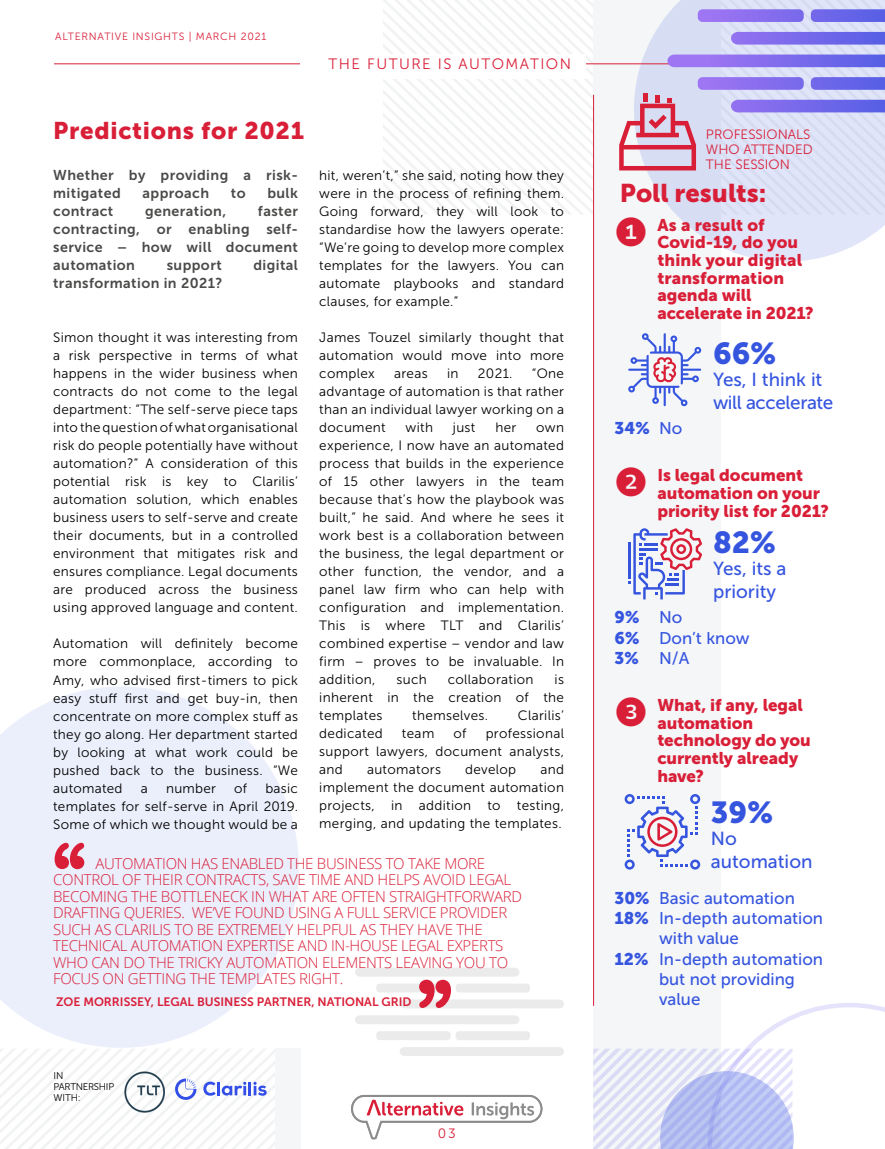
<style>
.page{position:relative;width:885px;height:1149px;background:#fff}
.page>*{position:absolute;margin:0;border:0;box-sizing:border-box;transform-origin:0 0}
.t1{font:30.15px "Museo Sans 900";color:#3655df}
.t2{font:25.5px "Museo Sans 900";color:#d91f38}
.t3{font:24px "Museo Sans 900";letter-spacing:.03em;color:#d91f38}
.t4{font:18.9px/22.6px "Museo Sans 500";color:#3655df}
.t5{font:18.9px/22.6px "Museo Sans 500";letter-spacing:-.02em;color:#3655df}
.t6{font:16.8px/17.7px "Museo Sans 900";color:#d91f38}
.t7{font:16.8px/20.2px "Museo Sans 500";color:#3655df}
.t8{font:16.8px "Museo Sans 900";color:#3655df}
.t9{font:300 15px/16.5px "Open Sans";letter-spacing:-.02em;color:#d91f38}
.t10{font:15px "Museo Sans 300";letter-spacing:.1em;color:#d91f38}
.t11{font:14.25px/18px "Museo Sans 700";letter-spacing:.03em;color:#4a4a49}
.t12{font:13.5px/18px "Museo Sans 300";letter-spacing:.025em;color:#000;text-align:justify}
.t13{font:13.5px/15px "Museo Sans 300";color:#d91f38}
.t14{font:12.15px "Museo Sans 700";color:#d91f38}
.t15{font:10.5px "Museo Sans 300";letter-spacing:.07em;color:#d91f38}
.t16{font:9.75px/11.2px "Museo Sans 300";letter-spacing:-.03em;color:#000}
.s1{font-family:"Museo Sans 500"}
.s2{font-family:"Museo Sans 900"}
</style>
<div class="page">
<svg style="left:383px;top:0;width:210px;height:131px"></svg>
<div style="left:593px;top:0;width:128px;height:1148px;background:#f4f6f8"></div>
<svg style="left:0;top:686px;width:299px;height:361px;fill:#ebeefb"></svg>
<svg style="left:719px;top:246px;width:134px;height:15px;fill:#e1e5fa"></svg>
<svg style="left:351px;top:1094px;width:192px;height:45px"></svg>
<hr style="left:54px;top:63px;width:776px;height:1px;background:#d91f38">
<div style="left:301px;top:54px;width:285px;height:25px;background:#fff"></div>
<div style="left:275px;top:1048px;width:25px;height:100px;background:#f4f6f8"></div>
<svg style="left:593px;top:1002px;width:291px;height:146px"></svg>
<div style="left:376px;top:1030px;width:74px;height:9px;background:#ebebeb;border-radius:3px"></div>
<div style="left:455px;top:1030px;width:75px;height:9px;background:#ebebeb;border-radius:3px"></div>
<svg style="left:400px;top:1047px;width:164px;height:8px"></svg>
<svg style="left:355px;top:1015px;width:164px;height:8px"></svg>
<svg style="left:628px;top:333px;width:73px;height:73px"></svg>
<svg style="left:628px;top:528px;width:74px;height:71px"></svg>
<svg style="left:624px;top:794px;width:76px;height:75px"></svg>
<svg style="left:355px;top:968px;width:209px;height:40px"></svg>
<svg style="left:55px;top:842px;width:29px;height:26px"></svg>
<svg style="left:0;top:1049px;width:275px;height:99px"></svg>
<hr style="left:593px;top:95px;width:1px;height:910px;background:#d91f38">
<svg style="left:616px;top:0;width:268px;height:246px;background:#cecaee"></svg>
<p class="t15" style="left:55px;top:31px;width:212px">ALTERNATIVE INSIGHTS | MARCH 2021</p>
<p class="t10" style="left:328px;top:56px;width:244px">THE FUTURE IS AUTOMATION</p>
<h3 class="t3" style="left:53px;top:117px;width:252px">Predictions for 2021</h3>
<p class="t11" style="left:53px;top:166px;width:246px">Whether by providing a risk&shy;mitigated</p>
<p class="t11" style="left:142px;top:184px;width:68px">approach</p>
<p class="t11" style="left:231px;top:184px;width:16px">to</p>
<p class="t11" style="left:267px;top:184px;width:32px">bulk</p>
<p class="t11" style="left:53px;top:202px;width:246px;text-align:justify;text-indent:205px">faster contracting, or enabling self&shy;service – how will document automation</p>
<p class="t11" style="left:53px;top:202px;width:62px">contract</p>
<p class="t11" style="left:145px;top:202px;width:83px">generation,</p>
<p class="t11" style="left:167px;top:256px;width:56px">support</p>
<p class="t11" style="left:253px;top:256px;width:46px">digital</p>
<p class="t11" style="left:53px;top:274px;width:171px">transformation in 2021?</p>
<p class="t12" style="left:53px;top:328px;width:246px">Simon thought it was interesting from a risk perspective in terms of what happens in the wider business when contracts do not come to the legal department: “The self-serve piece taps into the question of what organisational risk do people potentially have without automation?” A consideration of this potential risk is key to Clarilis’ automation solution, which enables business users to self-serve and create their documents, but in a controlled environment that mitigates risk and ensures compliance. Legal documents are produced across the business using approved language and content.</p>
<p class="t12" style="left:53px;top:634px;width:246px">Automation will definitely become more commonplace, according to Amy, who advised first-timers to pick easy stuff first and get buy-in, then concentrate on more complex stuff as they go along. Her department started by looking at what work could be pushed back to the business. “We automated</p>
<p class="t12" style="left:141px;top:778px;width:9px">a</p>
<p class="t12" style="left:166px;top:778px;width:51px">number</p>
<p class="t12" style="left:234px;top:778px;width:14px">of</p>
<p class="t12" style="left:53px;top:778px;width:246px;text-indent:212px">basic templates for self-serve in April 2019.<br>Some of which we thought would be a</p>
<p class="t12" style="left:319px;top:166px;width:246px">hit, weren’t,” she said, noting how they were in the process of refining them.<br>Going forward, they will look to standardise how the lawyers operate: “We’re going to develop more complex templates for the lawyers. You can automate playbooks and standard clauses, for example.”</p>
<p class="t12" style="left:319px;top:328px;width:246px">James Touzel similarly thought that automation would move into more complex</p>
<p class="t12" style="left:319px;top:364px;width:246px;text-indent:213px">“One advantage of automation is that rather than an individual lawyer working on a document</p>
<p class="t12" style="left:394px;top:364px;width:35px">areas</p>
<p class="t12" style="left:447px;top:364px;width:13px">in</p>
<p class="t12" style="left:478px;top:364px;width:36px">2021.</p>
<p class="t12" style="left:405px;top:418px;width:29px">with</p>
<p class="t12" style="left:453px;top:418px;width:24px">just</p>
<p class="t12" style="left:495px;top:418px;width:22px">her</p>
<p class="t12" style="left:319px;top:418px;width:246px;text-indent:217px">own experience, I now have an automated process that builds in the experience of 15 other lawyers in the team because that’s how the playbook was built,” he said. And where he sees it work best is a collaboration between the business, the legal department or other function, the vendor, and a panel law firm who can help with configuration and implementation.<br>This is where TLT and Clarilis’ combined expertise – vendor and law firm – proves to be invaluable. In addition,</p>
<p class="t12" style="left:319px;top:670px;width:246px;text-indent:235px">is inherent in the creation of the templates</p>
<p class="t12" style="left:396px;top:670px;width:32px">such</p>
<p class="t12" style="left:447px;top:670px;width:87px">collaboration</p>
<p class="t12" style="left:412px;top:706px;width:77px">themselves.</p>
<p class="t12" style="left:518px;top:706px;width:48px">Clarilis’</p>
<p class="t12" style="left:319px;top:724px;width:246px;text-indent:166px">professional support lawyers, document analysts, and</p>
<p class="t12" style="left:319px;top:724px;width:65px">dedicated</p>
<p class="t12" style="left:402px;top:724px;width:34px">team</p>
<p class="t12" style="left:453px;top:724px;width:15px">of</p>
<p class="t12" style="left:319px;top:760px;width:246px;text-indent:221px">and implement the document automation projects, in addition to testing, merging, and updating the templates.</p>
<p class="t12" style="left:367px;top:760px;width:75px">automators</p>
<p class="t12" style="left:465px;top:760px;width:53px">develop</p>
<p class="t9" style="left:53px;top:854px;width:470px;text-indent:42px">AUTOMATION HAS ENABLED THE BUSINESS TO TAKE MORE CONTROL OF THEIR CONTRACTS, SAVE TIME AND HELPS AVOID LEGAL BECOMING THE BOTTLENECK IN WHAT ARE OFTEN STRAIGHTFORWARD DRAFTING QUERIES. WE’VE FOUND USING A FULL SERVICE PROVIDER SUCH AS CLARILIS TO BE EXTREMELY HELPFUL AS THEY HAVE THE TECHNICAL AUTOMATION EXPERTISE AND IN-HOUSE LEGAL EXPERTS WHO CAN DO THE TRICKY AUTOMATION ELEMENTS LEAVING YOU TO FOCUS ON GETTING THE TEMPLATES RIGHT.</p>
<p class="t14" style="left:56px;top:994px;width:357px">ZOE MORRISSEY, LEGAL BUSINESS PARTNER, NATIONAL GRID</p>
<p class="t16" style="left:54px;top:1069px;width:62px">IN<br>PARTNERSHIP<br>WITH:</p>
<p class="t13" style="left:437px;top:1125px;width:20px">03</p>
<p class="t13" style="left:706px;top:127px;width:108px">PROFESSIONALS<br>WHO ATTENDED<br>THE SESSION</p>
<h2 class="t2" style="left:619px;top:179px;width:148px">Poll results:</h2>
<p class="t6" style="left:657px;top:216px;width:158px">As a result of<br>Covid-19, do you think your digital transformation agenda will accelerate in 2021?</p>
<h1 class="t1" style="left:713px;top:336px;width:65px">66%</h1>
<h3 class="t5" style="left:713px;top:368px;width:122px">Yes, I think it will accelerate</h3>
<p class="t8" style="left:614px;top:418px;width:69px">34% <span class="s1">No</span></p>
<p class="t6" style="left:657px;top:466px;width:173px">Is legal document automation on your priority list for 2021?</p>
<h1 class="t1" style="left:713px;top:525px;width:64px">82%</h1>
<h3 class="t4" style="left:713px;top:557px;width:75px">Yes, its a priority</h3>
<p class="t8" style="left:614px;top:607px;width:69px">9% <span class="s1">No</span></p>
<p class="t7" style="left:614px;top:627px;width:136px"><span class="s2">6%</span> Don’t know<br><span class="s2">3%</span> N/A</p>
<p class="t6" style="left:657px;top:696px;width:155px;text-indent:-43px">✓ What, if any, legal automation technology do you currently already have?</p>
<h1 class="t1" style="left:710px;top:794px;width:64px">39%</h1>
<h3 class="t4" style="left:710px;top:827px;width:103px">No automation</h3>
<p class="t7" style="left:614px;top:887px;width:182px"><span class="s2">30%</span> Basic automation</p>
<p class="t7" style="left:614px;top:908px;width:210px"><span class="s2">18%</span> In-depth automation</p>
<p class="t7" style="left:659px;top:928px;width:81px">with value</p>
<p class="t7" style="left:614px;top:948px;width:210px"><span class="s2">12%</span> In-depth automation</p>
<p class="t7" style="left:659px;top:968px;width:137px">but not providing</p>
<p class="t7" style="left:659px;top:988px;width:43px">value</p>
</div>
